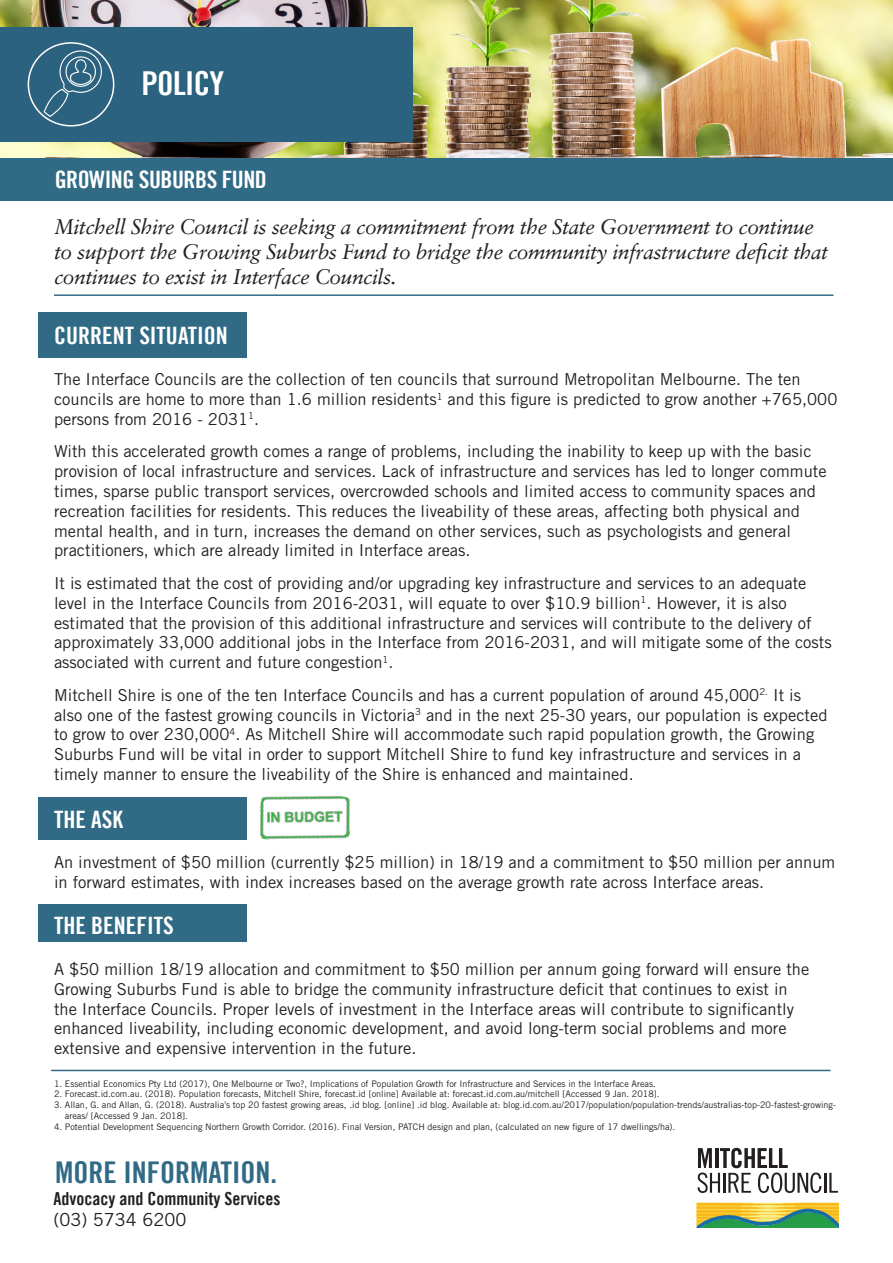
<style>
.page{position:relative;width:893px;height:1263px;background:#fff}
.page>*{position:absolute;margin:0;border:0;box-sizing:border-box;transform-origin:0 0}
.Heading_1_blue{font:33px "Trade Gothic Bold Cond Twenty";letter-spacing:-.02em;color:#fff}
.t1{font:30px "Trade Gothic Bold Cond Twenty";color:#306a85}
.Heading_1_blue-2{font:24px "Trade Gothic Bold Cond Twenty";color:#fff}
.Heading_1_blue-3{font:24px "Trade Gothic Bold Cond Twenty";letter-spacing:-.02em;color:#fff}
.t2{font:italic 21px/25.2px "Sabon LT";letter-spacing:-.02em;color:#231f20}
.t3{font:18px "Trade Gothic Bold Cond Twenty";color:#231f20}
.t4{font:18px "Trade Gothic LT Std";color:#231f20}
.t5{font:16.5px/19.8px "Trade Gothic LT Std";color:#231f20}
.t6{font:9px/10.8px "Trade Gothic LT Std";color:#231f20}
</style>
<div class="page">
<img style="left:0;top:0;width:893px;height:158px">
<div style="left:38px;top:312px;width:209px;height:45px;background:#306a85"></div>
<div style="left:0;top:27px;width:412px;height:114px;background:#2b627f"></div>
<div style="left:0;top:158px;width:893px;height:43px;background:#306a85"></div>
<hr style="left:54px;top:294px;width:779px;height:2px;background:#306a85">
<hr style="left:51px;top:1070px;width:779px;height:1px;background:#306a85">
<div style="left:28px;top:42px;width:86px;height:85px;border:2px solid #fff;border-radius:50%"></div>
<svg style="left:43px;top:48px;width:63px;height:70px"></svg>
<div style="left:38px;top:797px;width:209px;height:42px;background:#306a85"></div>
<div style="left:38px;top:904px;width:209px;height:38px;background:#306a85"></div>
<svg style="left:696px;top:1202px;width:143px;height:26px;background:#9ab054"></svg>
<svg style="left:697px;top:1148px;width:124px;height:45px"></svg>
<hr style="left:824px;top:1173px;width:2px;height:20px;background:#231f20">
<svg style="left:829px;top:1173px;width:9px;height:20px"></svg>
<img style="left:259px;top:795px;width:92px;height:45px">
<p class="Heading_1_blue" style="left:141px;top:63px;width:84px">POLICY</p>
<p class="Heading_1_blue-3" style="left:55px;top:165px;width:214px">GROWING SUBURBS FUND</p>
<p class="t2" style="left:54px;top:214px;width:776px">Mitchell Shire Council is seeking a commitment from the State Government to continue to support the Growing Suburbs Fund to bridge the community infrastructure deficit that continues to exist in Interface Councils.</p>
<p class="Heading_1_blue-2" style="left:54px;top:321px;width:175px">CURRENT SITUATION</p>
<p class="t5" style="left:54px;top:369px;width:785px">The Interface Councils are the collection of ten councils that surround Metropolitan Melbourne. The ten councils are home to more than 1.6 million residents<sup>1</sup> and this figure is predicted to grow another +765,000 persons from 2016 - 2031<sup>1</sup>.</p>
<p class="t5" style="left:54px;top:441px;width:774px">With this accelerated growth comes a range of problems, including the inability to keep up with the basic provision of local infrastructure and services. Lack of infrastructure and services has led to longer commute times, sparse public transport services, overcrowded schools and limited access to community spaces and recreation facilities for residents. This reduces the liveability of these areas, affecting both physical and mental health, and in turn, increases the demand on other services, such as psychologists and general practitioners, which are already limited in Interface areas.</p>
<p class="t5" style="left:54px;top:573px;width:779px">It is estimated that the cost of providing and/or upgrading key infrastructure and services to an adequate level in the Interface Councils from 2016-2031, will equate to over $10.9 billion<sup>1</sup>. However, it is also estimated that the provision of this additional infrastructure and services will contribute to the delivery of approximately 33,000 additional jobs in the Interface from 2016-2031, and will mitigate some of the costs associated with current and future congestion<sup>1</sup>.</p>
<p class="t5" style="left:54px;top:685px;width:775px">Mitchell Shire is one of the ten Interface Councils and has a current population of around 45,000<sup>2.</sup> It is also one of the fastest growing councils in Victoria<sup>3</sup> and in the next 25-30 years, our population is expected to grow to over 230,000<sup>4</sup>. As Mitchell Shire will accommodate such rapid population growth, the Growing Suburbs Fund will be vital in order to support Mitchell Shire to fund key infrastructure and services in a timely manner to ensure the liveability of the Shire is enhanced and maintained.</p>
<p class="Heading_1_blue-2" style="left:54px;top:805px;width:71px">THE ASK</p>
<p class="t5" style="left:54px;top:852px;width:783px">An investment of $50 million (currently $25 million) in 18/19 and a commitment to $50 million per annum in forward estimates, with index increases based on the average growth rate across Interface areas.</p>
<p class="Heading_1_blue-2" style="left:54px;top:911px;width:121px">THE BENEFITS</p>
<p class="t5" style="left:54px;top:959px;width:757px">A $50 million 18/19 allocation and commitment to $50 million per annum going forward will ensure the Growing Suburbs Fund is able to bridge the community infrastructure deficit that continues to exist in the Interface Councils. Proper levels of investment in the Interface areas will contribute to significantly enhanced liveability, including economic development, and avoid long-term social problems and more extensive and expensive intervention in the future.</p>
<p class="t6" style="left:54px;top:1078px;width:603px">1. Essential Economics Pty Ltd (2017), One Melbourne or Two?, Implications of Population Growth for Infrastructure and Services in the Interface Areas.</p>
<p class="t6" style="left:54px;top:1089px;width:607px">2. Forecast.id.com.au. (2018). Population forecasts, Mitchell Shire, forecast.id [online] Available at: forecast.id.com.au/mitchell [Accessed 9 Jan. 2018].</p>
<p class="t6" style="left:65px;top:1099px;width:772px;text-indent:-11px">3. Allan, G. and Allan, G. (2018). Australia’s top 20 fastest growing areas, .id blog. [online] .id blog. Available at: blog.id.com.au/2017/population/population-trends/australias-top-20-fastest-growing&shy;areas/ [Accessed 9 Jan. 2018].</p>
<p class="t6" style="left:54px;top:1121px;width:623px">4. Potential Development Sequencing Northern Growth Corridor. (2016). Final Version, PATCH design and plan, (calculated on new figure of 17 dwellings/ha).</p>
<p class="t1" style="left:55px;top:1154px;width:224px">MORE INFORMATION.</p>
<p class="t3" style="left:54px;top:1187px;width:228px">Advocacy and Community Services</p>
<p class="t4" style="left:54px;top:1209px;width:134px">(03) 5734 6200</p>
</div>
